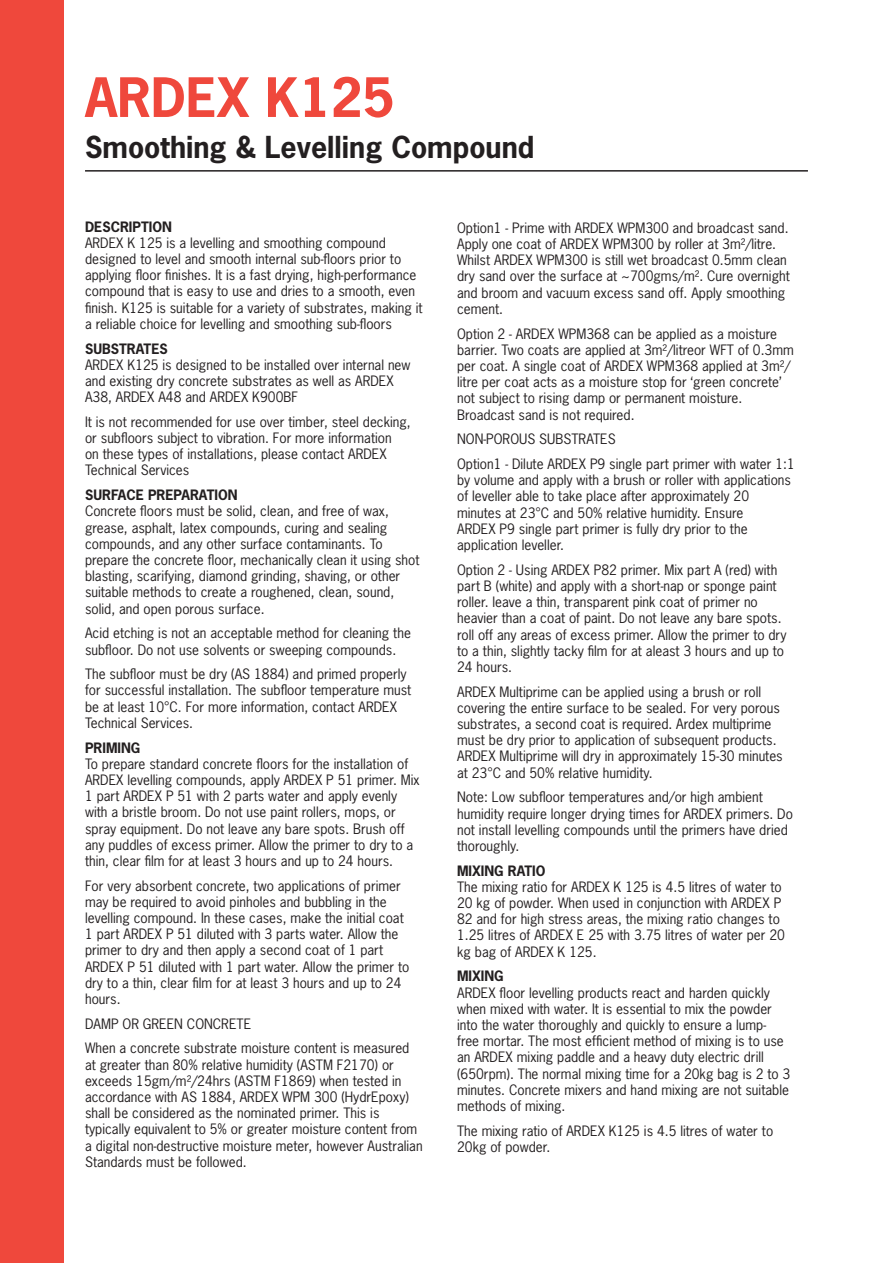
<style>
.page{position:relative;width:893px;height:1263px;background:#fff}
.page>*{position:absolute;margin:0;border:0;box-sizing:border-box;transform-origin:0 0}
.t1{font:700 51px "News Gothic Std";color:#ef483c}
.t2{font:700 28.5px "News Gothic Std";color:#231f20}
.t3{font:13.5px/16.2px "News Gothic Std";color:#231f20}
.t4{font:700 13.5px "News Gothic Std";color:#231f20}
</style>
<div class="page">
<div style="left:0;top:0;width:64px;height:1263px;background:#ef483c"></div>
<hr style="left:85px;top:170px;width:723px;height:2px;background:#231f20">
<h1 class="t1" style="left:85px;top:64px;width:311px">ARDEX K125</h1>
<h2 class="t2" style="left:85px;top:128px;width:451px">Smoothing &amp; Levelling Compound</h2>
<p class="t4" style="left:85px;top:218px;width:88px">DESCRIPTION</p>
<p class="t3" style="left:85px;top:235px;width:339px">ARDEX K 125 is a levelling and smoothing compound designed to level and smooth internal sub-floors prior to applying floor finishes. It is a fast drying, high-performance compound that is easy to use and dries to a smooth, even finish. K125 is suitable for a variety of substrates, making it a reliable choice for levelling and smoothing sub-floors</p>
<p class="t4" style="left:85px;top:339px;width:84px">SUBSTRATES</p>
<p class="t3" style="left:85px;top:356px;width:327px">ARDEX K125 is designed to be installed over internal new and existing dry concrete substrates as well as ARDEX<br>A38, ARDEX A48 and ARDEX K900BF</p>
<p class="t3" style="left:85px;top:414px;width:327px">It is not recommended for use over timber, steel decking, or subfloors subject to vibration. For more information<br>on these types of installations, please contact ARDEX Technical Services</p>
<p class="t4" style="left:85px;top:486px;width:154px">SURFACE PREPARATION</p>
<p class="t3" style="left:85px;top:503px;width:336px">Concrete floors must be solid, clean, and free of wax, grease, asphalt, latex compounds, curing and sealing compounds, and any other surface contaminants. To prepare the concrete floor, mechanically clean it using shot blasting, scarifying, diamond grinding, shaving, or other suitable methods to create a roughened, clean, sound, solid, and open porous surface.</p>
<p class="t3" style="left:85px;top:625px;width:327px">Acid etching is not an acceptable method for cleaning the subfloor. Do not use solvents or sweeping compounds.</p>
<p class="t3" style="left:85px;top:666px;width:328px">The subfloor must be dry (AS 1884) and primed properly for successful installation. The subfloor temperature must be at least 10°C. For more information, contact ARDEX Technical Services.</p>
<p class="t4" style="left:85px;top:738px;width:57px">PRIMING</p>
<p class="t3" style="left:85px;top:755px;width:336px">To prepare standard concrete floors for the installation of ARDEX levelling compounds, apply ARDEX P 51 primer. Mix 1 part ARDEX P 51 with 2 parts water and apply evenly with a bristle broom. Do not use paint rollers, mops, or spray equipment. Do not leave any bare spots. Brush off any puddles of excess primer. Allow the primer to dry to a thin, clear film for at least 3 hours and up to 24 hours.</p>
<p class="t3" style="left:85px;top:877px;width:326px">For very absorbent concrete, two applications of primer may be required to avoid pinholes and bubbling in the levelling compound. In these cases, make the initial coat 1 part ARDEX P 51 diluted with 3 parts water. Allow the primer to dry and then apply a second coat of 1 part ARDEX P 51 diluted with 1 part water. Allow the primer to dry to a thin, clear film for at least 3 hours and up to 24 hours.</p>
<p class="t3" style="left:85px;top:1015px;width:168px">DAMP OR GREEN CONCRETE</p>
<p class="t3" style="left:85px;top:1040px;width:339px">When a concrete substrate moisture content is measured at greater than 80% relative humidity (ASTM F2170) or exceeds 15gm/m²/24hrs (ASTM F1869) when tested in accordance with AS 1884, ARDEX WPM 300 (HydrEpoxy) shall be considered as the nominated primer. This is typically equivalent to 5% or greater moisture content from a digital non-destructive moisture meter, however Australian Standards must be followed.</p>
<p class="t3" style="left:457px;top:220px;width:334px">Option1 - Prime with ARDEX WPM300 and broadcast sand.<br>Apply one coat of ARDEX WPM300 by roller at 3m²/litre.<br>Whilst ARDEX WPM300 is still wet broadcast 0.5mm clean dry sand over the surface at ~700gms/m². Cure overnight and broom and vacuum excess sand off. Apply smoothing cement.</p>
<p class="t3" style="left:457px;top:325px;width:338px">Option 2 - ARDEX WPM368 can be applied as a moisture barrier. Two coats are applied at 3m²/litreor WFT of 0.3mm per coat. A single coat of ARDEX WPM368 applied at 3m²/ litre per coat acts as a moisture stop for ‘green concrete’ not subject to rising damp or permanent moisture.<br>Broadcast sand is not required.</p>
<p class="t3" style="left:457px;top:431px;width:160px">NON-POROUS SUBSTRATES</p>
<p class="t3" style="left:457px;top:456px;width:339px">Option1 - Dilute ARDEX P9 single part primer with water 1:1 by volume and apply with a brush or roller with applications of leveller able to take place after approximately 20 minutes at 23°C and 50% relative humidity. Ensure<br>ARDEX P9 single part primer is fully dry prior to the application leveller.</p>
<p class="t3" style="left:457px;top:561px;width:331px">Option 2 - Using ARDEX P82 primer. Mix part A (red) with part B (white) and apply with a short-nap or sponge paint roller. leave a thin, transparent pink coat of primer no heavier than a coat of paint. Do not leave any bare spots. roll off any areas of excess primer. Allow the primer to dry to a thin, slightly tacky film for at aleast 3 hours and up to 24 hours.</p>
<p class="t3" style="left:457px;top:683px;width:327px">ARDEX Multiprime can be applied using a brush or roll covering the entire surface to be sealed. For very porous substrates, a second coat is required. Ardex multiprime must be dry prior to application of subsequent products.<br>ARDEX Multiprime will dry in approximately 15-30 minutes at 23°C and 50% relative humidity.</p>
<p class="t3" style="left:457px;top:789px;width:337px">Note: Low subfloor temperatures and/or high ambient humidity require longer drying times for ARDEX primers. Do not install levelling compounds until the primers have dried thoroughly.</p>
<p class="t4" style="left:457px;top:862px;width:90px">MIXING RATIO</p>
<p class="t3" style="left:457px;top:878px;width:329px">The mixing ratio for ARDEX K 125 is 4.5 litres of water to 20 kg of powder. When used in conjunction with ARDEX P 82 and for high stress areas, the mixing ratio changes to 1.25 litres of ARDEX E 25 with 3.75 litres of water per 20 kg bag of ARDEX K 125.</p>
<p class="t4" style="left:457px;top:967px;width:48px">MIXING</p>
<p class="t3" style="left:457px;top:984px;width:335px">ARDEX floor levelling products react and harden quickly when mixed with water. It is essential to mix the powder into the water thoroughly and quickly to ensure a lump&shy;free mortar. The most efficient method of mixing is to use an ARDEX mixing paddle and a heavy duty electric drill (650rpm). The normal mixing time for a 20kg bag is 2 to 3 minutes. Concrete mixers and hand mixing are not suitable methods of mixing.</p>
<p class="t3" style="left:457px;top:1122px;width:318px">The mixing ratio of ARDEX K125 is 4.5 litres of water to<br>20kg of powder.</p>
</div>
